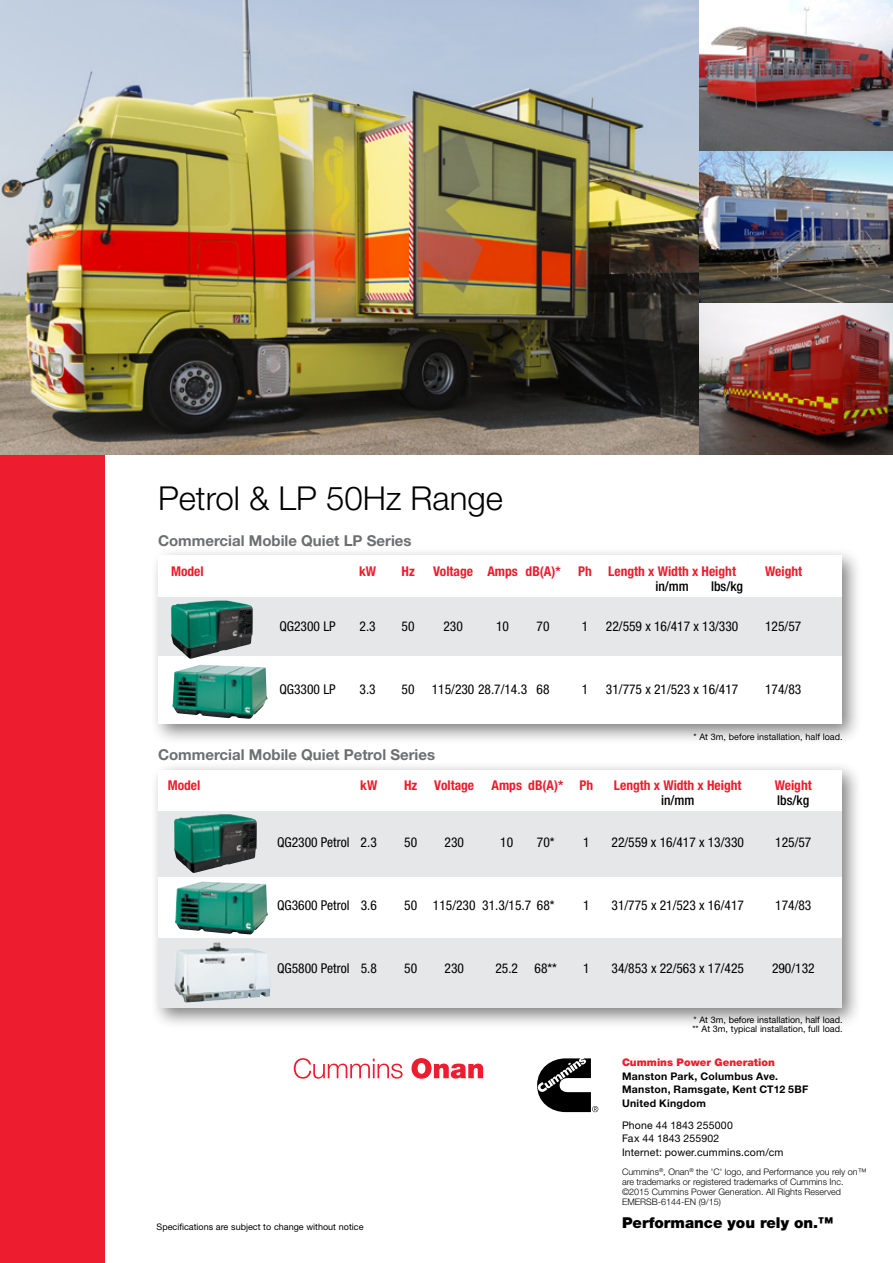
<style>
.page{position:relative;width:893px;height:1263px;background:#fff}
.page>*{position:absolute;margin:0;border:0;box-sizing:border-box;transform-origin:0 0}
.t1{font:300 33px "Helvetica Neue";color:#000}
.t2{font:700 15px "Helvetica Neue";color:#6d6e71}
.t3{font:900 15px "Helvetica Neue";color:#000}
.t4{font:condensed 13.5px "Helvetica Neue";color:#000}
.t5{font:700 condensed 13.5px "Helvetica Neue";color:#ed1c2e}
.t6{font:500 condensed 13.5px "Helvetica Neue LT";color:#000}
.t7{font:700 10.5px/13.5px "Helvetica Neue LT Std";letter-spacing:.025em;color:#000}
.t8{font:10.5px/13.5px "Helvetica Neue LT Std";letter-spacing:.015em;color:#000}
.t9{font:900 10.5px "Helvetica Neue";color:#ed1c2e}
.t10{font:300 9px/9.8px "Helvetica Neue";color:#000}
.t11{font:9px/9.8px "Helvetica Neue";color:#000}
</style>
<div class="page">
<div style="left:0;top:455px;width:104px;height:808px;background:#ed1c2e"></div>
<div style="left:149px;top:547px;width:714px;height:199px;background:#000;opacity:.5"></div>
<div style="left:158px;top:555px;width:683px;height:169px;background:#fff"></div>
<div style="left:158px;top:597px;width:683px;height:59px;background:#e6e7e8"></div>
<div style="left:149px;top:761px;width:714px;height:269px;background:#000;opacity:.5"></div>
<div style="left:158px;top:770px;width:683px;height:238px;background:#fff"></div>
<div style="left:158px;top:811px;width:683px;height:65px;background:#e6e7e8"></div>
<div style="left:158px;top:938px;width:683px;height:70px;background:#e6e7e8"></div>
<img style="left:174px;top:814px;width:47px;height:49px">
<img style="left:175px;top:881px;width:93px;height:54px">
<img style="left:174px;top:942px;width:97px;height:60px">
<img style="left:171px;top:600px;width:46px;height:50px">
<img style="left:172px;top:665px;width:96px;height:54px">
<svg style="left:294px;top:1058px;width:109px;height:21px"></svg>
<svg style="left:412px;top:1058px;width:71px;height:21px"></svg>
<svg style="left:537px;top:1058px;width:61px;height:54px"></svg>
<img style="left:0;top:0;width:699px;height:455px">
<img style="left:699px;top:0;width:194px;height:455px">
<h1 class="t1" style="left:158px;top:478px;width:346px">Petrol &amp; LP 50Hz Range</h1>
<p class="t2" style="left:158px;top:531px;width:255px">Commercial Mobile Quiet LP Series</p>
<p class="t5" style="left:171px;top:563px;width:34px">Model</p>
<p class="t5" style="left:359px;top:563px;width:19px">kW</p>
<p class="t5" style="left:401px;top:563px;width:15px">Hz</p>
<p class="t5" style="left:433px;top:563px;width:129px">Voltage Amps dB(A)*</p>
<p class="t5" style="left:578px;top:563px;width:159px">Ph Length x Width x Height</p>
<p class="t5" style="left:765px;top:563px;width:39px">Weight</p>
<p class="t6" style="left:655px;top:578px;width:35px">in/mm</p>
<p class="t6" style="left:711px;top:578px;width:33px">lbs/kg</p>
<p class="t4" style="left:279px;top:618px;width:58px">QG2300 LP</p>
<p class="t4" style="left:359px;top:618px;width:18px">2.3</p>
<p class="t4" style="left:402px;top:618px;width:14px">50</p>
<p class="t4" style="left:443px;top:618px;width:21px">230</p>
<p class="t4" style="left:496px;top:618px;width:14px">10</p>
<p class="t4" style="left:537px;top:618px;width:14px">70</p>
<p class="t4" style="left:582px;top:618px;width:8px">1</p>
<p class="t4" style="left:606px;top:618px;width:134px">22/559 x 16/417 x 13/330</p>
<p class="t4" style="left:765px;top:618px;width:38px">125/57</p>
<p class="t4" style="left:279px;top:681px;width:58px">QG3300 LP</p>
<p class="t4" style="left:359px;top:681px;width:18px">3.3</p>
<p class="t4" style="left:402px;top:681px;width:14px">50</p>
<p class="t4" style="left:432px;top:681px;width:119px">115/230 28.7/14.3 68</p>
<p class="t4" style="left:582px;top:681px;width:8px">1</p>
<p class="t4" style="left:606px;top:681px;width:134px">31/775 x 21/523 x 16/417</p>
<p class="t4" style="left:765px;top:681px;width:38px">174/83</p>
<p class="t2" style="left:158px;top:745px;width:279px">Commercial Mobile Quiet Petrol Series</p>
<p class="t11" style="left:693px;top:732px;width:151px">* At 3m, before installation, half load.</p>
<p class="t5" style="left:168px;top:777px;width:34px">Model</p>
<p class="t5" style="left:360px;top:777px;width:19px">kW</p>
<p class="t5" style="left:404px;top:777px;width:15px">Hz</p>
<p class="t5" style="left:434px;top:777px;width:41px">Voltage</p>
<p class="t5" style="left:491px;top:777px;width:103px">Amps dB(A)* Ph</p>
<p class="t5" style="left:614px;top:777px;width:129px">Length x Width x Height</p>
<p class="t5" style="left:775px;top:777px;width:39px">Weight</p>
<p class="t6" style="left:661px;top:792px;width:35px">in/mm</p>
<p class="t6" style="left:777px;top:792px;width:33px">lbs/kg</p>
<p class="t4" style="left:277px;top:835px;width:101px">QG2300 Petrol 2.3</p>
<p class="t4" style="left:404px;top:835px;width:14px">50</p>
<p class="t4" style="left:444px;top:835px;width:21px">230</p>
<p class="t4" style="left:500px;top:835px;width:14px">10</p>
<p class="t4" style="left:537px;top:835px;width:19px">70*</p>
<p class="t4" style="left:583px;top:835px;width:8px">1</p>
<p class="t4" style="left:612px;top:835px;width:134px">22/559 x 16/417 x 13/330</p>
<p class="t4" style="left:775px;top:835px;width:38px">125/57</p>
<p class="t4" style="left:277px;top:898px;width:101px">QG3600 Petrol 3.6</p>
<p class="t4" style="left:404px;top:898px;width:152px">50 115/230 31.3/15.7 68*</p>
<p class="t4" style="left:583px;top:898px;width:8px">1</p>
<p class="t4" style="left:612px;top:898px;width:134px">31/775 x 21/523 x 16/417</p>
<p class="t4" style="left:775px;top:898px;width:38px">174/83</p>
<p class="t4" style="left:277px;top:961px;width:101px">QG5800 Petrol 5.8</p>
<p class="t4" style="left:404px;top:961px;width:14px">50</p>
<p class="t4" style="left:445px;top:961px;width:21px">230</p>
<p class="t4" style="left:495px;top:961px;width:63px">25.2 68**</p>
<p class="t4" style="left:583px;top:961px;width:8px">1</p>
<p class="t4" style="left:612px;top:961px;width:134px">34/853 x 22/563 x 17/425</p>
<p class="t4" style="left:772px;top:961px;width:44px">290/132</p>
<p class="t11" style="left:692px;top:1014px;width:152px">* At 3m, before installation, half load. ** At 3m, typical installation, full load.</p>
<p class="t11" style="left:157px;top:1221px;width:209px">Specifications are subject to change without notice</p>
<p class="t9" style="left:622px;top:1056px;width:154px">Cummins Power Generation</p>
<p class="t7" style="left:622px;top:1069px;width:188px">Manston Park, Columbus Ave.<br>Manston, Ramsgate, Kent CT12 5BF<br>United Kingdom</p>
<p class="t8" style="left:622px;top:1118px;width:163px">Phone 44 1843 255000<br>Fax 44 1843 255902<br>Internet: power.cummins.com/cm</p>
<p class="t10" style="left:622px;top:1167px;width:246px">Cummins<sup>®</sup>, Onan<sup>®</sup> the 'C' logo, and Performance you rely on™ are trademarks or registered trademarks of Cummins Inc. ©2015 Cummins Power Generation. All Rights Reserved EMERSB-6144-EN (9/15)</p>
<p class="t3" style="left:622px;top:1214px;width:213px">Performance you rely on.™</p>
</div>
